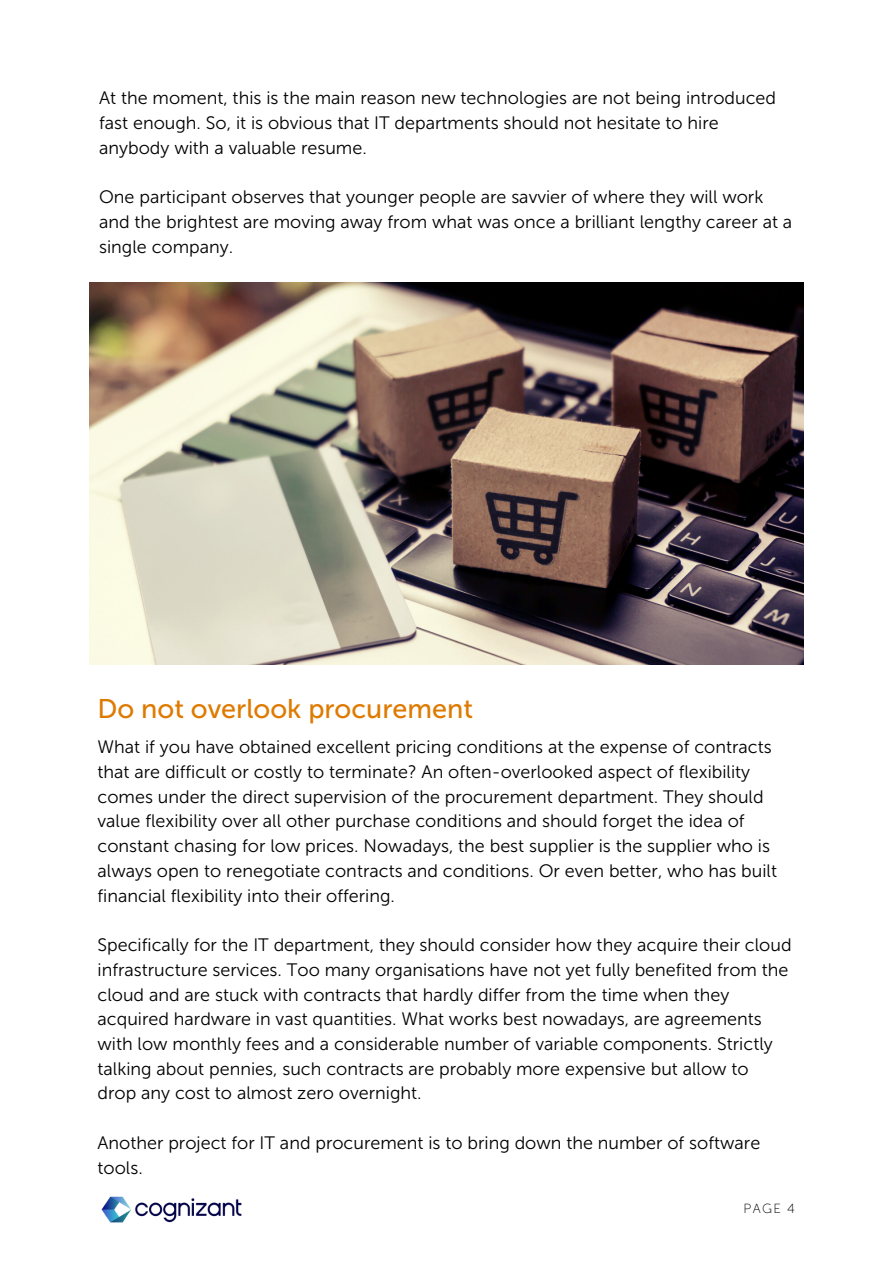
<style>
.page{position:relative;width:893px;height:1264px;background:#fff}
.page>*{position:absolute;margin:0;border:0;box-sizing:border-box;transform-origin:0 0}
.t1{font:27px "Museo Sans 500";color:#df7a00}
.t2{font:18px/24.8px "Museo Sans 300";color:#000}
.t3{font:13.2px "Museo Sans 100";color:#000}
</style>
<div class="page">
<img style="left:101px;top:1196px;width:141px;height:27px">
<img style="left:89px;top:282px;width:714px;height:382px">
<p class="t2" style="left:99px;top:86px;width:678px">At the moment, this is the main reason new technologies are not being introduced fast enough. So, it is obvious that IT departments should not hesitate to hire anybody with a valuable resume.</p>
<p class="t2" style="left:99px;top:185px;width:694px">One participant observes that younger people are savvier of where they will work and the brightest are moving away from what was once a brilliant lengthy career at a single company.</p>
<h1 class="t1" style="left:97px;top:693px;width:377px">Do not overlook procurement</h1>
<p class="t2" style="left:97px;top:734px;width:681px">What if you have obtained excellent pricing conditions at the expense of contracts that are difficult or costly to terminate? An often-overlooked aspect of flexibility comes under the direct supervision of the procurement department. They should value flexibility over all other purchase conditions and should forget the idea of constant chasing for low prices. Nowadays, the best supplier is the supplier who is always open to renegotiate contracts and conditions. Or even better, who has built financial flexibility into their offering.</p>
<p class="t2" style="left:97px;top:932px;width:695px">Specifically for the IT department, they should consider how they acquire their cloud infrastructure services. Too many organisations have not yet fully benefited from the cloud and are stuck with contracts that hardly differ from the time when they acquired hardware in vast quantities. What works best nowadays, are agreements with low monthly fees and a considerable number of variable components. Strictly talking about pennies, such contracts are probably more expensive but allow to drop any cost to almost zero overnight.</p>
<p class="t2" style="left:97px;top:1130px;width:664px">Another project for IT and procurement is to bring down the number of software tools.</p>
<p class="t3" style="left:743px;top:1200px;width:53px">PAGE 4</p>
</div>
